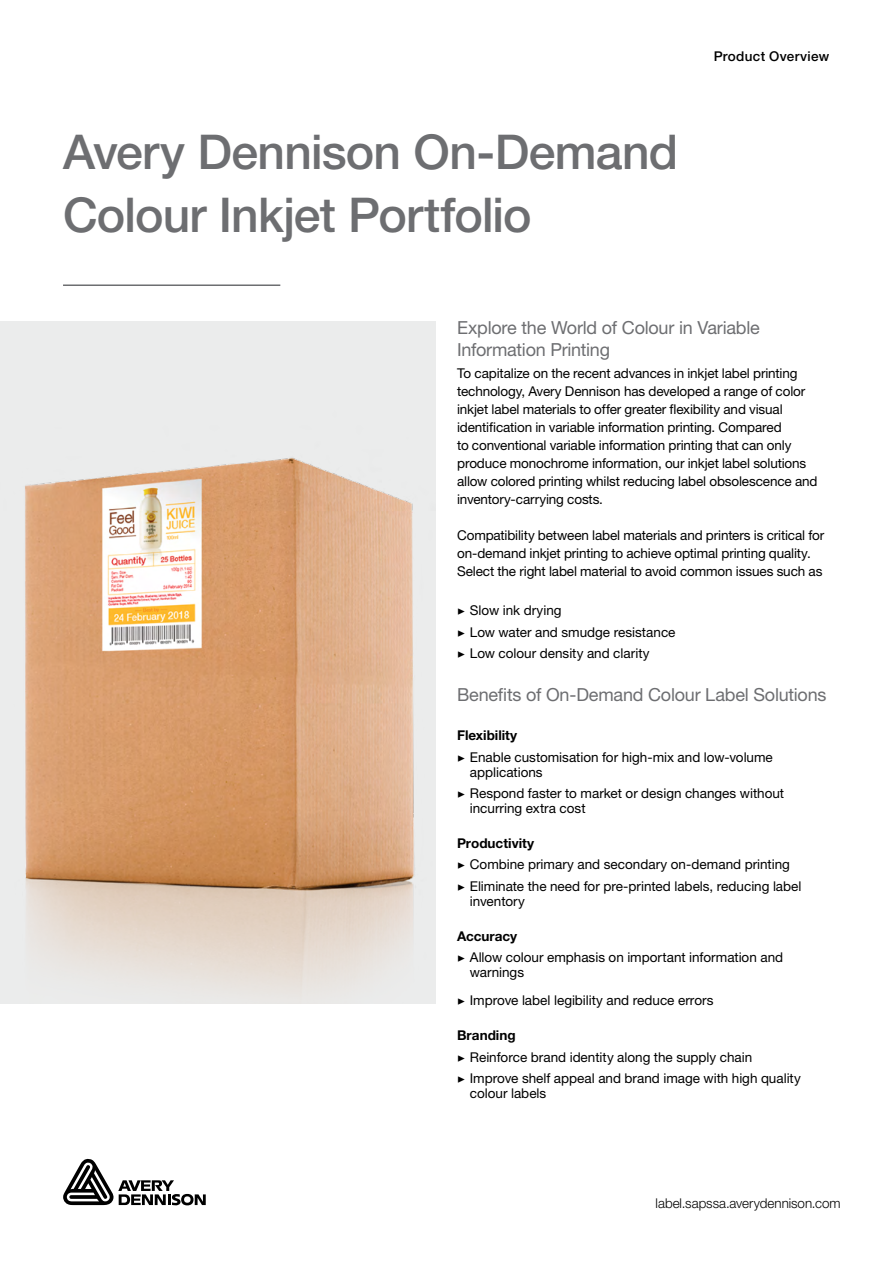
<style>
.page{position:relative;width:893px;height:1263px;background:#fff}
.page>*{position:absolute;margin:0;border:0;box-sizing:border-box;transform-origin:0 0}
.t1{font:500 48px/63px "Helvetica Neue LT Std";letter-spacing:-.015em;color:#6d6e71}
.t2{font:18px/21.6px "Helvetica Neue LT Std";letter-spacing:-.015em;color:#6d6e71}
.t3{font:13.5px/18px "Helvetica Neue LT Std";letter-spacing:-.005em;color:#000}
.t4{font:300 13.5px "Helvetica Neue LT Std";color:#000}
.t5{font:500 13.5px "Helvetica Neue LT Std";letter-spacing:.02em;color:#000}
.s1{font-family:"Minion Pro";font-weight:700}
.s2{font-weight:700}
</style>
<div class="page">
<img style="left:0;top:321px;width:435px;height:682px">
<hr style="left:63px;top:284px;width:217px;height:2px;background:#6d6e71">
<svg style="left:63px;top:1158px;width:143px;height:47px"></svg>
<h1 class="t1" style="left:63px;top:120px;width:617px">Avery Dennison On-Demand<br>Colour Inkjet Portfolio</h1>
<p class="t5" style="left:714px;top:48px;width:117px">Product Overview</p>
<h2 class="t2" style="left:457px;top:317px;width:304px">Explore the World of Colour in Variable<br>Information Printing</h2>
<p class="t3" style="left:457px;top:364px;width:362px">To capitalize on the recent advances in inkjet label printing technology, Avery Dennison has developed a range of color inkjet label materials to offer greater flexibility and visual identification in variable information printing. Compared<br>to conventional variable information printing that can only produce monochrome information, our inkjet label solutions allow colored printing whilst reducing label obsolescence and inventory-carrying costs.</p>
<p class="t3" style="left:457px;top:526px;width:369px">Compatibility between label materials and printers is critical for on-demand inkjet printing to achieve optimal printing quality.<br>Select the right label material to avoid common issues such as</p>
<p class="t3" style="left:457px;top:600px;width:220px;line-height:21.5px"><span class="s1">▶</span> Slow ink drying<br><span class="s1">▶</span> Low water and smudge resistance <span class="s1">▶</span> Low colour density and clarity</p>
<h2 class="t2" style="left:457px;top:683px;width:371px">Benefits of On-Demand Colour Label Solutions</h2>
<p class="t3" style="left:457px;top:724px;width:317px;line-height:21.5px"><span class="s2">Flexibility<br></span><span class="s1">▶</span> Enable customisation for high-mix and low-volume</p>
<p class="t3" style="left:457px;top:761px;width:329px;line-height:21.5px;text-indent:13px">applications<br><span class="s1">▶</span> Respond faster to market or design changes without</p>
<p class="t3" style="left:470px;top:799px;width:117px">incurring extra cost</p>
<p class="t3" style="left:457px;top:832px;width:346px;line-height:21.5px"><span class="s2">Productivity<br></span><span class="s1">▶</span> Combine primary and secondary on-demand printing<br><span class="s1">▶</span> Eliminate the need for pre-printed labels, reducing label</p>
<p class="t3" style="left:470px;top:892px;width:56px">inventory</p>
<p class="t3" style="left:457px;top:925px;width:328px;line-height:21.5px"><span class="s2">Accuracy<br></span><span class="s1">▶</span> Allow colour emphasis on important information and</p>
<p class="t3" style="left:457px;top:958px;width:258px;line-height:27.9px;text-indent:13px">warnings<br><span class="s1">▶</span> Improve label legibility and reduce errors</p>
<p class="t3" style="left:457px;top:1024px;width:345px;line-height:21.5px"><span class="s2">Branding<br></span><span class="s1">▶</span> Reinforce brand identity along the supply chain<br><span class="s1">▶</span> Improve shelf appeal and brand image with high quality</p>
<p class="t3" style="left:470px;top:1084px;width:78px">colour labels</p>
<p class="t4" style="left:656px;top:1195px;width:187px">label.sapssa.averydennison.com</p>
</div>
